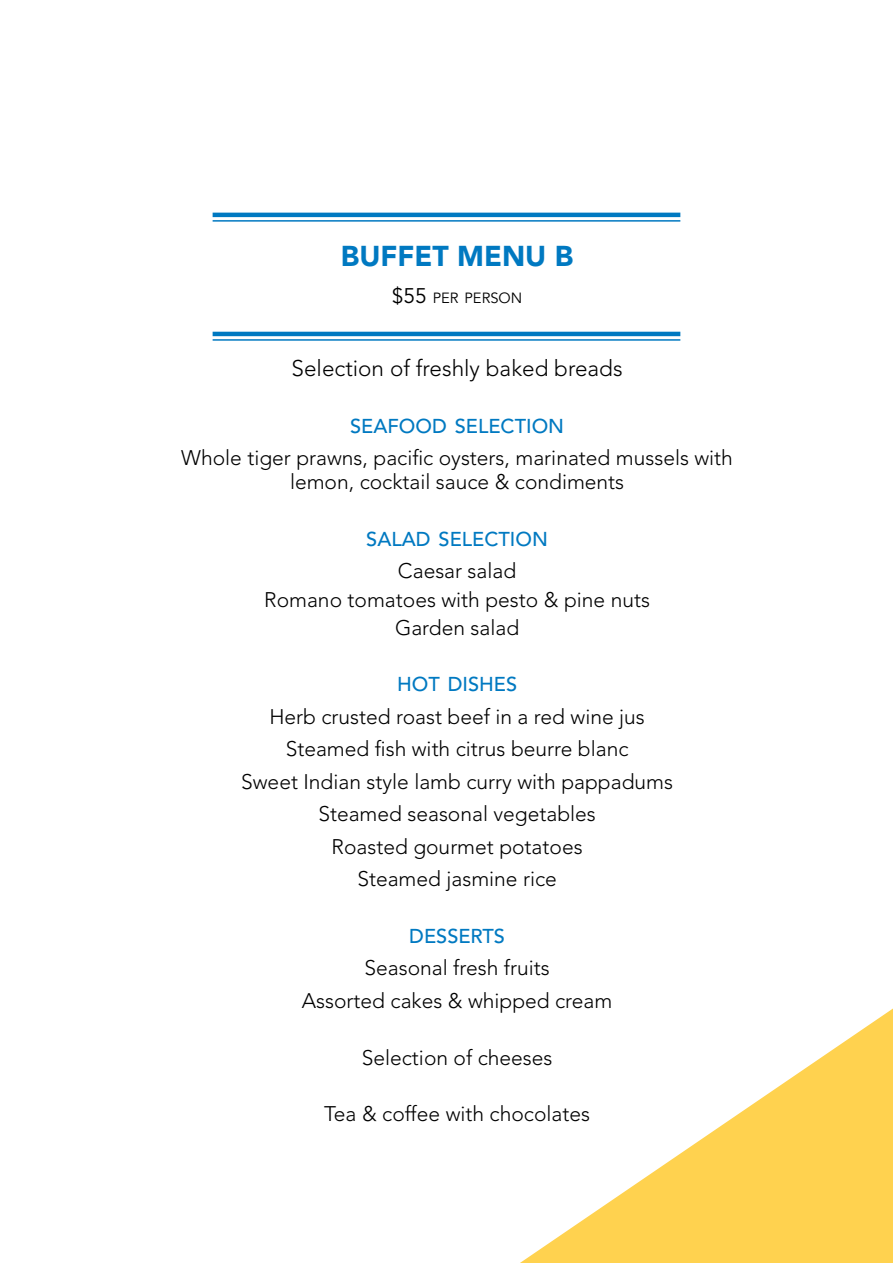
<style>
.page{position:relative;width:893px;height:1263px;background:#fff}
.page>*{position:absolute;margin:0;border:0;box-sizing:border-box;transform-origin:0 0}
.t1{font:900 28.5px "Avenir LT Std";color:#0079c1}
.t2{font:300 22.5px "Avenir LT Std";color:#000}
.t3{font:300 21px/32.5px "Avenir LT Std";color:#000;text-align:center}
.t4{font:500 19.95px "Avenir LT Std";color:#0079c1}
.t5{font:14.7px "Avenir LT Std";color:#000}
.s1{font-size:21px}
</style>
<div class="page">
<svg style="left:520px;top:1008px;width:373px;height:255px"></svg>
<hr style="left:213px;top:213px;width:467px;height:4px;background:#0079c1">
<hr style="left:213px;top:220px;width:467px;height:2px;background:#0079c1">
<hr style="left:213px;top:332px;width:467px;height:4px;background:#0079c1">
<hr style="left:213px;top:339px;width:467px;height:2px;background:#0079c1">
<h1 class="t1" style="left:341px;top:239px;width:234px">BUFFET MENU B</h1>
<p class="t5" style="left:392px;top:289px;width:132px"><span class="s1">$55</span> PER PERSON</p>
<p class="t2" style="left:292px;top:355px;width:332px">Selection of freshly baked breads</p>
<p class="t4" style="left:350px;top:414px;width:216px">SEAFOOD SELECTION</p>
<p class="t3" style="left:181px;top:446px;width:553px;line-height:24px">Whole tiger prawns, pacific oysters, marinated mussels with lemon, cocktail sauce &amp; condiments</p>
<p class="t4" style="left:366px;top:527px;width:183px">SALAD SELECTION</p>
<p class="t3" style="left:264px;top:557px;width:387px;line-height:28.2px">Caesar salad<br>Romano tomatoes with pesto &amp; pine nuts<br>Garden salad</p>
<p class="t4" style="left:397px;top:673px;width:122px">HOT DISHES</p>
<p class="t3" style="left:241px;top:700px;width:433px">Herb crusted roast beef in a red wine jus Steamed fish with citrus beurre blanc<br>Sweet Indian style lamb curry with pappadums Steamed seasonal vegetables<br>Roasted gourmet potatoes<br>Steamed jasmine rice</p>
<p class="t4" style="left:409px;top:924px;width:97px">DESSERTS</p>
<p class="t3" style="left:302px;top:952px;width:312px">Seasonal fresh fruits<br>Assorted cakes &amp; whipped cream</p>
<p class="t3" style="left:362px;top:1041px;width:192px">Selection of cheeses</p>
<p class="t3" style="left:324px;top:1097px;width:267px">Tea &amp; coffee with chocolates</p>
</div>
